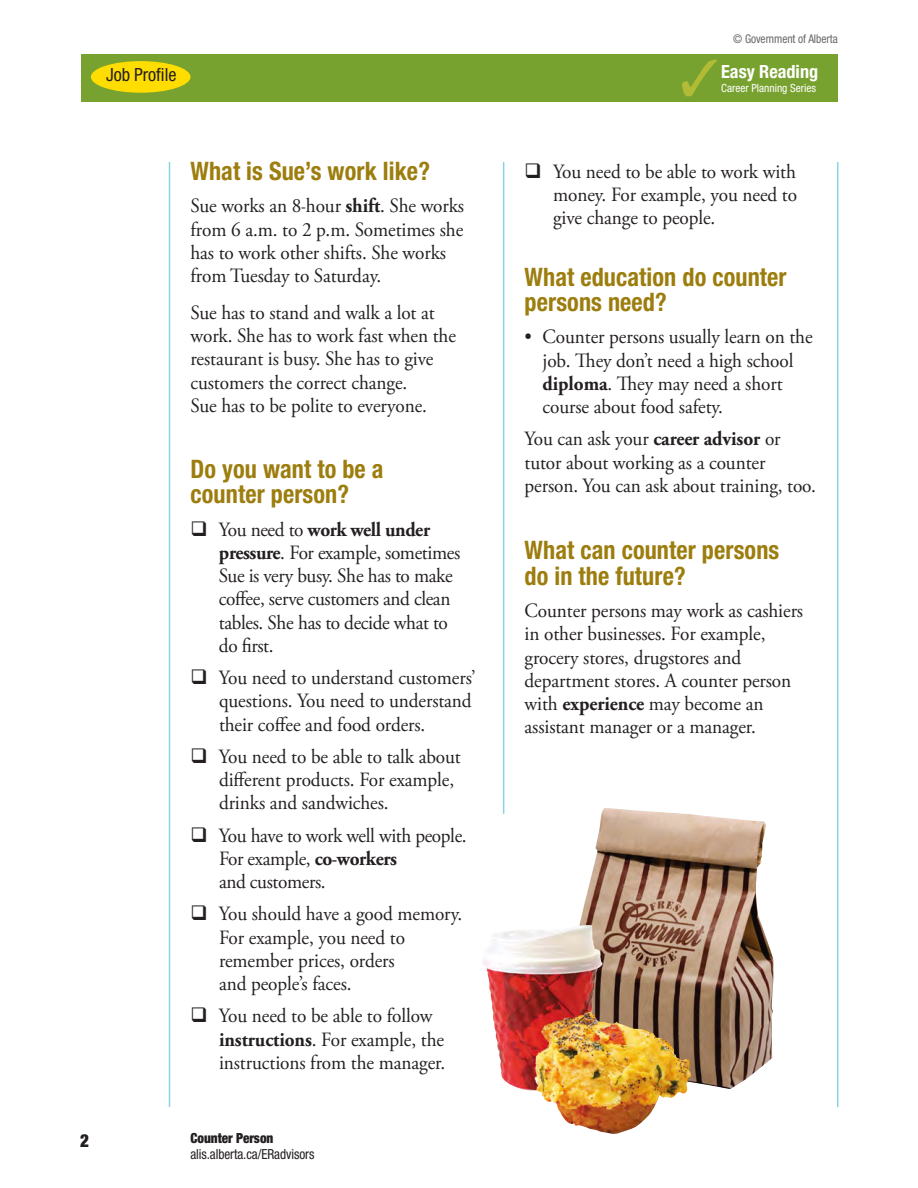
<style>
.page{position:relative;width:918px;height:1188px;background:#fff}
.page>*{position:absolute;margin:0;border:0;box-sizing:border-box;transform-origin:0 0}
.t1{font:700 condensed 25.5px/25.5px "Helvetica Neue LT Std";letter-spacing:.005em;color:#9c7d0d;scale:.95 1}
.t2{font:20.25px/23.2px "Adobe Garamond Pro";letter-spacing:-.005em;color:#231f20;scale:.95 1}
.t3{font:700 condensed 18.15px "Helvetica Neue LT Std";color:#fff}
.t4{font:condensed 18.15px "Helvetica Neue LT Std";color:#231f20}
.t5{font:900 condensed 18px "Helvetica Neue LT Std";color:#231f20;scale:.95 1}
.t6{font:condensed 13.95px "Helvetica Neue LT Std";letter-spacing:-.005em;color:#231f20;scale:.95 1}
.t7{font:900 condensed 13.95px "Helvetica Neue LT Std";letter-spacing:-.005em;color:#231f20;scale:.95 1}
.t8{font:condensed 12px "Helvetica Neue LT Std";letter-spacing:-.005em;color:#69696c;scale:.95 1}
.t9{font:condensed 11.25px "Helvetica Neue LT Std";color:#fff}
.s1{font-weight:700}
</style>
<div class="page">
<hr style="left:837px;top:162px;width:1px;height:945px;background:#89d4e3">
<hr style="left:503px;top:162px;width:1px;height:652px;background:#89d4e3">
<hr style="left:169px;top:162px;width:1px;height:945px;background:#89d4e3">
<img style="left:579px;top:808px;width:195px;height:281px">
<img style="left:482px;top:925px;width:209px;height:209px">
<div style="left:81px;top:54px;width:757px;height:48px;background:#78a22f"></div>
<div style="left:91px;top:61px;width:100px;height:32px;background:#fd0;border-radius:50%"></div>
<svg style="left:682px;top:60px;width:35px;height:36px"></svg>
<p class="t4" style="left:106px;top:64px;width:72px">Job Profile</p>
<p class="t1" style="left:190px;top:158px;width:254px">What is Sue’s work like?</p>
<p class="t2" style="left:190px;top:195px;width:290px">Sue works an 8-hour <span class="s1">shift</span>. She works from 6 a.m. to 2 p.m. Sometimes she has to work other shifts. She works from Tuesday to Saturday.</p>
<p class="t2" style="left:190px;top:302px;width:281px">Sue has to stand and walk a lot at work. She has to work fast when the restaurant is busy. She has to give customers the correct change.<br>Sue has to be polite to everyone.</p>
<p class="t1" style="left:190px;top:456px;width:205px">Do you want to be a counter person?</p>
<p class="t2" style="left:219px;top:518px;width:255px;text-indent:-28px">❑ You need to <span class="s1">work well under pressure</span>. For example, sometimes<br>Sue is very busy. She has to make coffee, serve customers and clean tables. She has to decide what to do first.</p>
<p class="t2" style="left:219px;top:667px;width:272px;text-indent:-28px">❑ You need to understand customers’ questions. You need to understand their coffee and food orders.</p>
<p class="t2" style="left:219px;top:746px;width:256px;text-indent:-28px">❑ You need to be able to talk about different products. For example, drinks and sandwiches.</p>
<p class="t2" style="left:219px;top:824px;width:262px;text-indent:-28px">❑ You have to work well with people.<br>For example, <span class="s1">co-workers<br></span>and customers.</p>
<p class="t2" style="left:219px;top:903px;width:258px;text-indent:-28px">❑ You should have a good memory.<br>For example, you need to remember prices, orders<br>and people’s faces.</p>
<p class="t2" style="left:219px;top:1005px;width:240px;text-indent:-28px">❑ You need to be able to follow <span class="s1">instructions</span>. For example, the instructions from the manager.</p>
<p class="t5" style="left:80px;top:1129px;width:11px">2</p>
<p class="t7" style="left:190px;top:1129px;width:89px">Counter Person</p>
<p class="t6" style="left:190px;top:1146px;width:132px">alis.alberta.ca/ERadvisors</p>
<p class="t8" style="left:733px;top:32px;width:111px">© Government of Alberta</p>
<p class="t3" style="left:721px;top:61px;width:99px">Easy Reading</p>
<p class="t9" style="left:721px;top:81px;width:96px">Career Planning Series</p>
<p class="t2" style="left:553px;top:160px;width:258px;text-align:justify;text-indent:-28px">❑ You need to be able to work with money. For example, you need to give change to people.</p>
<p class="t1" style="left:525px;top:263px;width:277px">What education do counter persons need?</p>
<p class="t2" style="left:543px;top:326px;width:286px;text-indent:-18px">• Counter persons usually learn on the job. They don’t need a high school <span class="s1">diploma</span>. They may need a short course about food safety.</p>
<p class="t2" style="left:525px;top:428px;width:308px">You can ask your <span class="s1">career advisor</span> or tutor about working as a counter person. You can ask about training, too.</p>
<p class="t1" style="left:525px;top:537px;width:270px">What can counter persons do in the future?</p>
<p class="t2" style="left:525px;top:600px;width:295px">Counter persons may work as cashiers in other businesses. For example, grocery stores, drugstores and department stores. A counter person with <span class="s1">experience</span> may become an assistant manager or a manager.</p>
</div>
